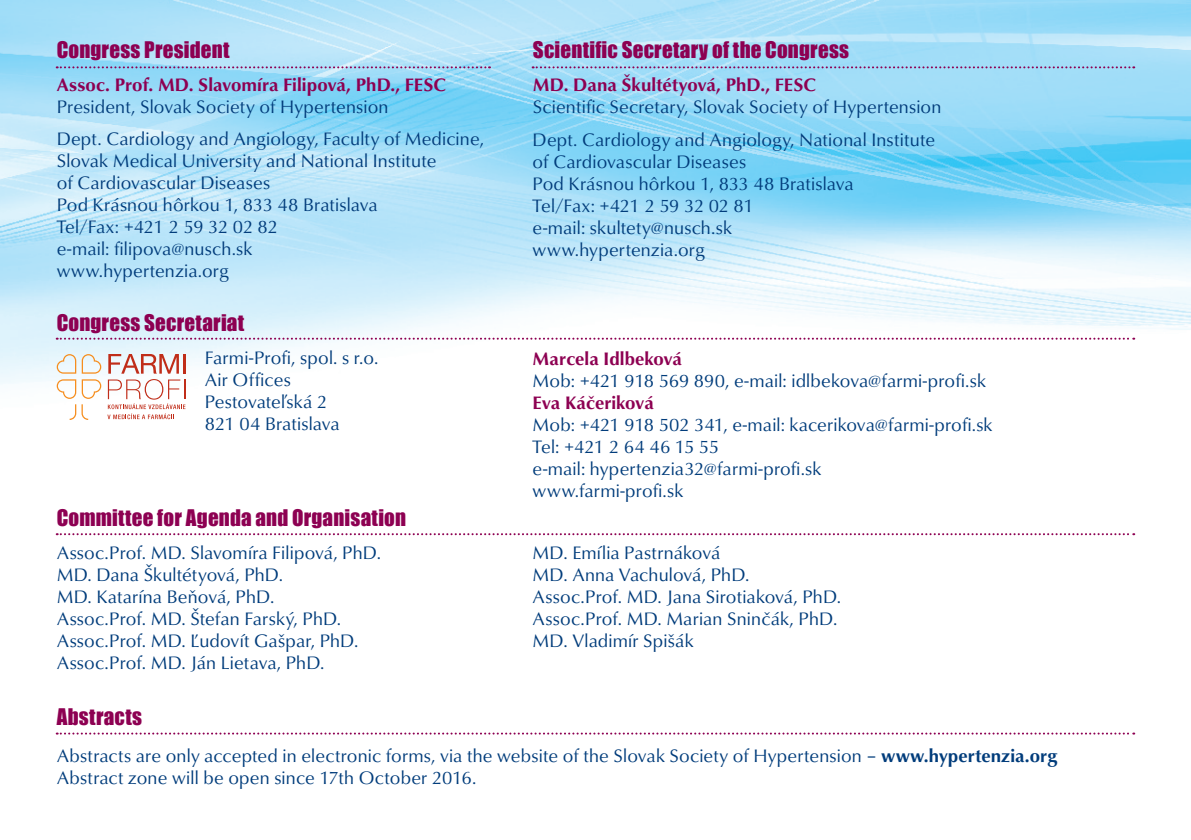
<style>
.page{position:relative;width:1191px;height:840px;background:#fff}
.page>*{position:absolute;margin:0;border:0;box-sizing:border-box;transform-origin:0 0}
.t1{font:21px "Impact";letter-spacing:.01em;color:#8d0052}
.t2{font:18.6px/22px "Classico URWTOT";letter-spacing:.01em;color:#013c7b}
.t3{font:700 18.6px "Classico URWTOT";letter-spacing:.005em;color:#8d0052}
.s1{font-weight:700}
</style>
<div class="page">
<img style="left:0;top:0;width:1191px;height:735px">
<svg style="left:108px;top:354px;width:77px;height:19px"></svg>
<svg style="left:57px;top:354px;width:19px;height:19px"></svg>
<svg style="left:57px;top:379px;width:19px;height:19px"></svg>
<svg style="left:82px;top:379px;width:19px;height:19px"></svg>
<svg style="left:82px;top:404px;width:6px;height:16px"></svg>
<svg style="left:70px;top:404px;width:6px;height:16px"></svg>
<svg style="left:82px;top:354px;width:19px;height:19px"></svg>
<svg style="left:107px;top:379px;width:78px;height:40px"></svg>
<svg style="left:532px;top:66px;width:602px;height:2px"></svg>
<svg style="left:57px;top:337px;width:1077px;height:2px"></svg>
<svg style="left:57px;top:533px;width:1077px;height:2px"></svg>
<svg style="left:57px;top:732px;width:1077px;height:2px"></svg>
<svg style="left:57px;top:66px;width:433px;height:2px"></svg>
<p class="t1" style="left:57px;top:33px;width:174px">Congress President</p>
<p class="t1" style="left:533px;top:33px;width:318px">Scientific Secretary of the Congress</p>
<p class="t3" style="left:57px;top:73px;width:391px">Assoc. Prof. MD. Slavomíra Filipová, PhD., FESC</p>
<p class="t3" style="left:533px;top:73px;width:285px">MD. Dana Škultétyová, PhD., FESC</p>
<p class="t2" style="left:57px;top:96px;width:333px">President, Slovak Society of Hypertension</p>
<p class="t2" style="left:533px;top:96px;width:410px">Scientific Secretary, Slovak Society of Hypertension</p>
<p class="t2" style="left:57px;top:128px;width:429px">Dept. Cardiology and Angiology, Faculty of Medicine, Slovak Medical University and National Institute<br>of Cardiovascular Diseases<br>Pod Krásnou hôrkou 1, 833 48 Bratislava<br>Tel/Fax: +421 2 59 32 02 82<br>e-mail: filipova@nusch.sk<br>www.hypertenzia.org</p>
<p class="t1" style="left:57px;top:306px;width:189px">Congress Secretariat</p>
<p class="t2" style="left:205px;top:347px;width:175px">Farmi-Profi, spol. s r.o.<br>Air Offices<br>Pestovateľská 2<br>821 04 Bratislava</p>
<p class="t2" style="left:532px;top:128px;width:404px">Dept. Cardiology and Angiology, National Institute of Cardiovascular Diseases<br>Pod Krásnou hôrkou 1, 833 48 Bratislava<br>Tel/Fax: +421 2 59 32 02 81<br>e-mail: skultety@nusch.sk<br>www.hypertenzia.org</p>
<p class="t3" style="left:532px;top:347px;width:151px">Marcela Idlbeková</p>
<p class="t2" style="left:532px;top:369px;width:455px">Mob: +421 918 569 890, e-mail: idlbekova@farmi-profi.sk</p>
<p class="t3" style="left:532px;top:391px;width:123px">Eva Káčeriková</p>
<p class="t2" style="left:532px;top:413px;width:461px">Mob: +421 918 502 341, e-mail: kacerikova@farmi-profi.sk Tel: +421 2 64 46 15 55<br>e-mail: hypertenzia32@farmi-profi.sk<br>www.farmi-profi.sk</p>
<p class="t1" style="left:57px;top:501px;width:351px">Committee for Agenda and Organisation</p>
<p class="t2" style="left:57px;top:541px;width:326px">Assoc.Prof. MD. Slavomíra Filipová, PhD.<br>MD. Dana Škultétyová, PhD.<br>MD. Katarína Beňová, PhD.<br>Assoc.Prof. MD. Štefan Farský, PhD.<br>Assoc.Prof. MD. Ľudovít Gašpar, PhD.<br>Assoc.Prof. MD. Ján Lietava, PhD.</p>
<p class="t2" style="left:532px;top:541px;width:310px">MD. Emília Pastrnáková<br>MD. Anna Vachulová, PhD.<br>Assoc.Prof. MD. Jana Sirotiaková, PhD.<br>Assoc.Prof. MD. Marian Sninčák, PhD.<br>MD. Vladimír Spišák</p>
<p class="t1" style="left:57px;top:699px;width:87px">Abstracts</p>
<p class="t2" style="left:57px;top:744px;width:1002px">Abstracts are only accepted in electronic forms, via the website of the Slovak Society of Hypertension – <span class="s1">www.hypertenzia.org<br></span>Abstract zone will be open since 17th October 2016.</p>
</div>
